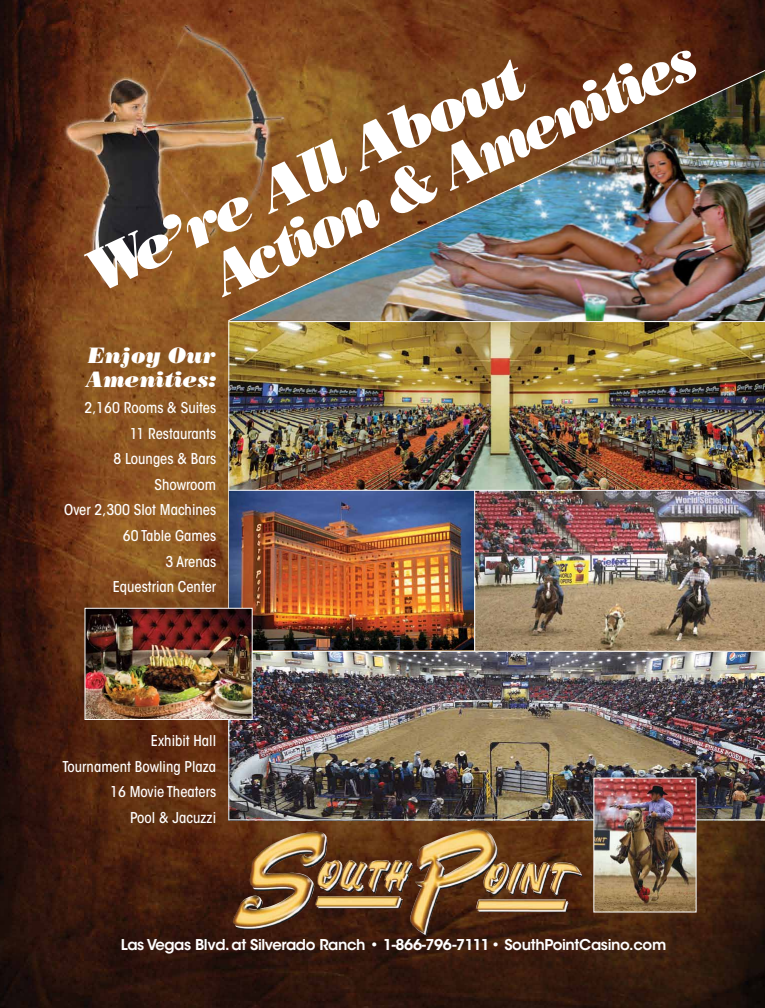
<style>
.page{position:relative;width:765px;height:1008px;background:#fff}
.page>*{position:absolute;margin:0;border:0;box-sizing:border-box;transform-origin:0 0}
.t1{font:italic 59.8px "Bodoni Std Poster";color:#fff;scale:.9 1}
.t2{font:italic 59.8px "Bodoni Std Poster";color:#fff}
.t3{font:italic 22.2px/24.7px "Bodoni Std Poster";color:#fff}
.t4{font:500 condensed 14.8px/25.6px "ITC Avant Garde Std";color:#fff;text-align:right}
.t5{font:600 14.8px "ITC Avant Garde Std";letter-spacing:-.025em;color:#fff}
</style>
<div class="page">
<img style="left:0;top:0;width:765px;height:1008px">
<img style="left:229px;top:322px;width:536px;height:499px">
<hr style="left:228px;top:320px;width:1px;height:501px;background:#fff">
<hr style="left:229px;top:819px;width:536px;height:1px;background:#fff">
<img style="left:417px;top:829px;width:61px;height:38px">
<hr style="left:229px;top:490px;width:536px;height:1px;background:#fff">
<hr style="left:474px;top:490px;width:1px;height:161px;background:#fff">
<img style="left:227px;top:61px;width:538px;height:261px">
<img style="left:595px;top:780px;width:100px;height:131px">
<hr style="left:229px;top:651px;width:536px;height:1px;background:#fff">
<img style="left:86px;top:610px;width:165px;height:108px">
<div style="left:84px;top:608px;width:169px;height:112px;border:1px solid #fff"></div>
<svg style="left:0;top:1006px;width:7px;height:2px"></svg>
<p class="t1" style="left:201px;top:245px;width:586px;rotate:-25deg">Action &amp; Amen ities</p>
<p class="t2" style="left:76px;top:242px;width:476px;rotate:-25deg">We’re All Abo u t</p>
<p class="t3" style="left:87px;top:342px;width:131px">Enjoy Our<br>Amenities:</p>
<p class="t4" style="left:64px;top:395px;width:153px">2,160 Rooms &amp; Suites<br>11 Restaurants<br>8 Lounges &amp; Bars<br>Showroom<br>Over 2,300 Slot Machines<br>60 Table Games<br>3 Arenas<br>Equestrian Center</p>
<p class="t4" style="left:62px;top:728px;width:155px">Exhibit Hall<br>Tournament Bowling Plaza<br>16 Movie Theaters<br>Pool &amp; Jacuzzi</p>
<p class="t5" style="left:121px;top:936px;width:547px">Las Vegas Blvd.at Silverado Ranch • 1-866-796-7111• SouthPointCasino.com</p>
</div>
